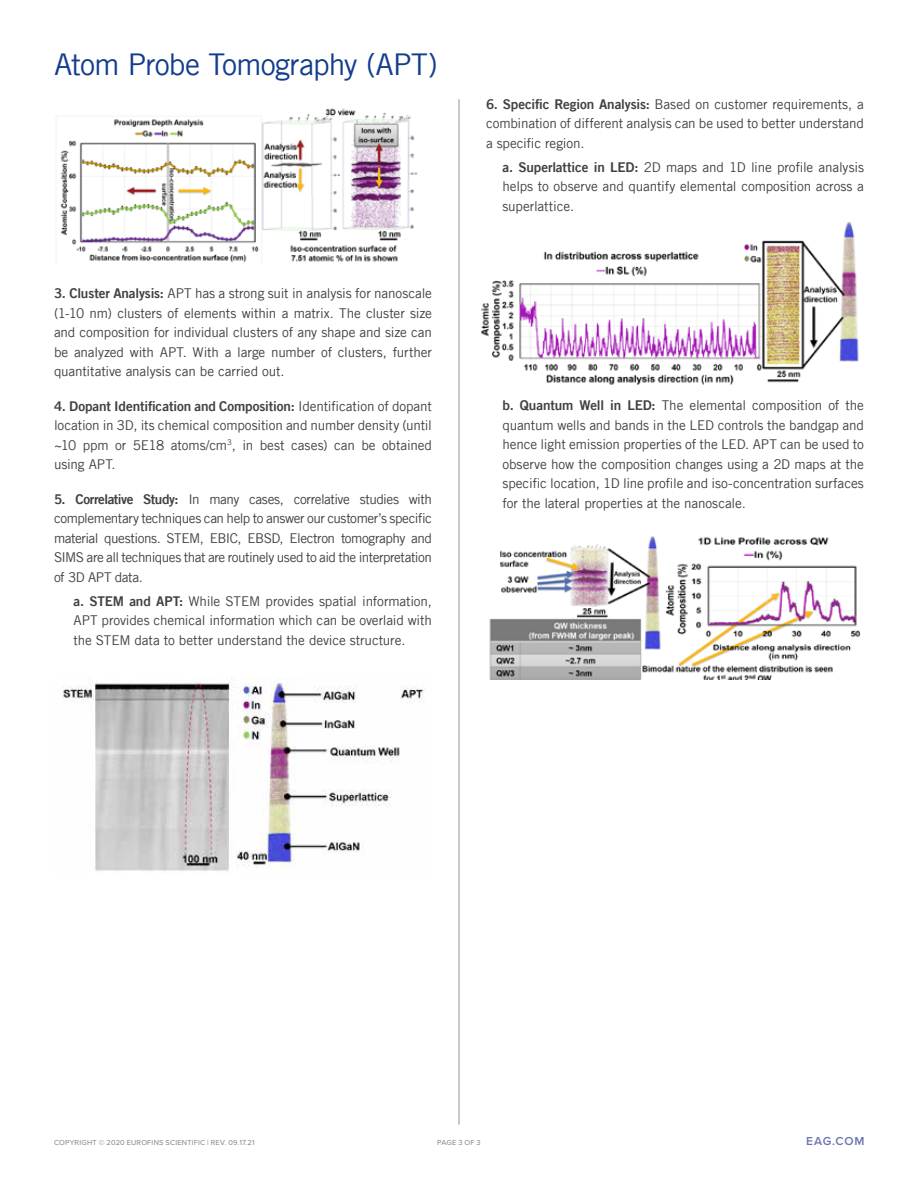
<style>
.page{position:relative;width:918px;height:1188px;background:#fff}
.page>*{position:absolute;margin:0;border:0;box-sizing:border-box;transform-origin:0 0}
.t1{font:30px "Trade Gothic LT";letter-spacing:-.025em;color:#133d8d}
.t2{font:13.5px/19.5px "Trade Gothic LT";letter-spacing:-.01em;color:#414042;text-align:justify}
.t3{font:13.5px "Trade Gothic LT Bold Two";letter-spacing:-.01em;color:#414042}
.t4{font:600 12px "Proxima Nova";letter-spacing:.065em;color:#6a74af}
.t5{font:7.5px "Proxima Nova";letter-spacing:.03em;color:#808285}
.s1{font-family:"Trade Gothic LT Bold Two"}
.s2{font-family:"Trade Gothic LT"}
</style>
<div class="page">
<hr style="left:459px;top:99px;width:1px;height:1026px;background:#939598">
<img style="left:60px;top:108px;width:358px;height:155px">
<img style="left:63px;top:678px;width:363px;height:194px">
<img style="left:481px;top:222px;width:378px;height:163px">
<img style="left:489px;top:536px;width:371px;height:144px">
<h1 class="t1" style="left:54px;top:46px;width:385px">Atom Probe Tomography (APT)</h1>
<p class="t2" style="left:54px;top:284px;width:380px"><span class="s1">3. Cluster Analysis:</span> APT has a strong suit in analysis for nanoscale (1-10 nm) clusters of elements within a matrix. The cluster size and composition for individual clusters of any shape and size can be analyzed with APT. With a large number of clusters, further quantitative analysis can be carried out.</p>
<p class="t3" style="left:54px;top:398px;width:379px">4. Dopant Identification and Composition: <span class="s2">Identification of dopant</span></p>
<p class="t2" style="left:54px;top:416px;width:380px">location in 3D, its chemical composition and number density (until ~10 ppm or 5E18 atoms/cm<sup>3</sup>, in best cases) can be obtained using APT.</p>
<p class="t2" style="left:54px;top:489px;width:380px"><span class="s1">5. Correlative Study:</span> In many cases, correlative studies with complementary techniques can help to answer our customer’s specific material questions. STEM, EBIC, EBSD, Electron tomography and SIMS are all techniques that are routinely used to aid the interpretation of 3D APT data.</p>
<p class="t2" style="left:73px;top:591px;width:360px"><span class="s1">a. STEM and APT:</span> While STEM provides spatial information, APT provides chemical information which can be overlaid with the STEM data to better understand the device structure.</p>
<p class="t2" style="left:486px;top:94px;width:380px"><span class="s1">6. Specific Region Analysis:</span> Based on customer requirements, a combination of different analysis can be used to better understand a specific region.</p>
<p class="t2" style="left:502px;top:157px;width:363px"><span class="s1">a. Superlattice in LED:</span> 2D maps and 1D line profile analysis helps to observe and quantify elemental composition across a superlattice.</p>
<p class="t2" style="left:502px;top:396px;width:363px"><span class="s1">b. Quantum Well in LED:</span> The elemental composition of the quantum wells and bands in the LED controls the bandgap and hence light emission properties of the LED. APT can be used to observe how the composition changes using a 2D maps at the specific location, 1D line profile and iso-concentration surfaces for the lateral properties at the nanoscale.</p>
<p class="t5" style="left:54px;top:1137px;width:202px">COPYRIGHT © 2020 EUROFINS SCIENTIFIC | Rev. 09.17.21</p>
<p class="t5" style="left:437px;top:1137px;width:45px">PAGE 3 OF 3</p>
<p class="t4" style="left:806px;top:1132px;width:60px">EAG.COM</p>
</div>
